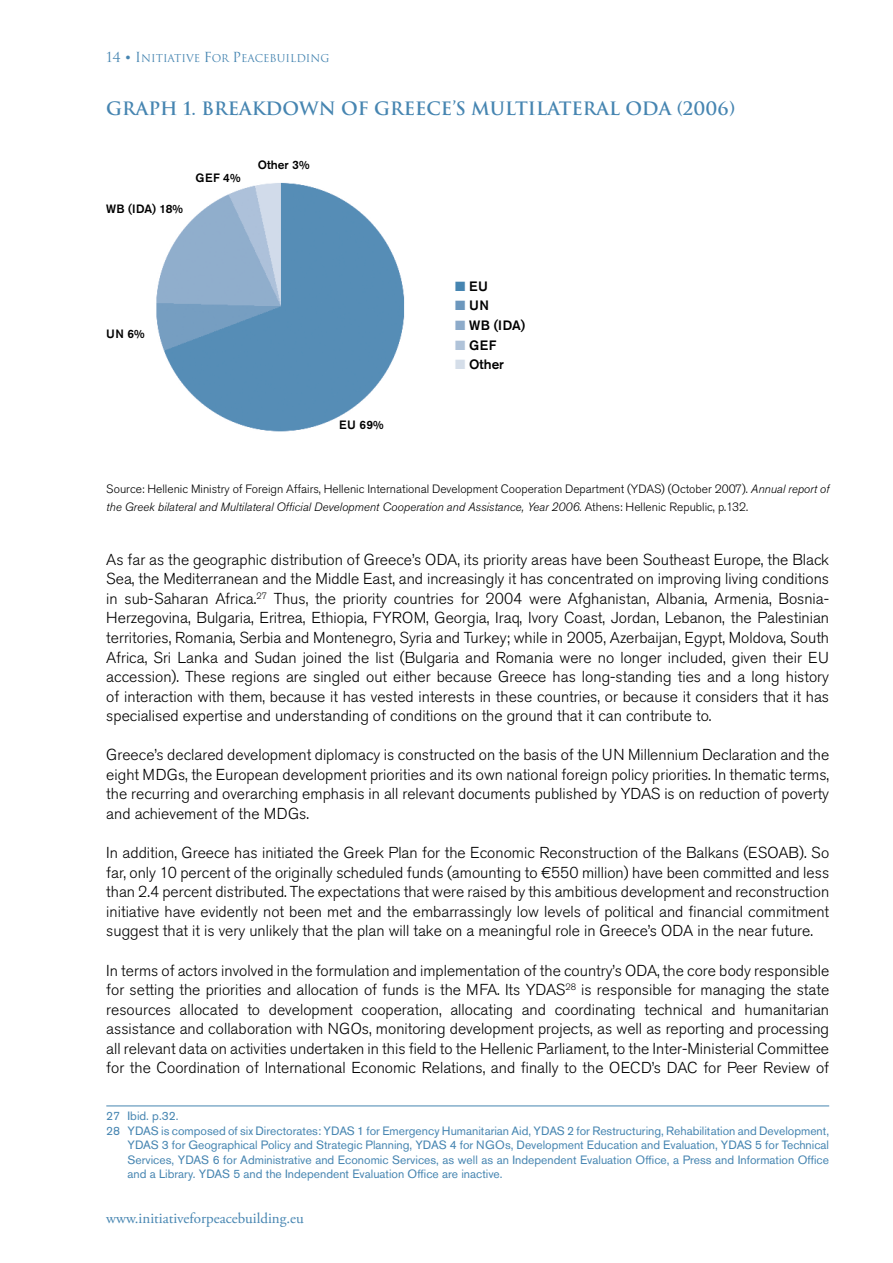
<style>
.page{position:relative;width:893px;height:1263px;background:#fff}
.page>*{position:absolute;margin:0;border:0;box-sizing:border-box;transform-origin:0 0}
.t1{font:700 18px "Trajan";color:#4685b1}
.t2{font:300 15.75px/19.5px "Akzidenz Grotesk Pro";color:#000;text-align:justify}
.t3{font:15px "Adobe Garamond Pro";color:#4685b1}
.t4{font:500 13.5px "Akzidenz Grotesk Pro";letter-spacing:.02em;color:#000}
.t5{font:12px "Akzidenz Grotesk Pro";color:#4685b1}
.t6{font:300 12px/18px "Akzidenz Grotesk Pro";color:#000}
.t7{font:500 12px "Akzidenz Grotesk Pro";letter-spacing:.02em;color:#000}
.t8{font:10.5px "Trajan";color:#4685b1}
.s1{font-size:13.5px}
.s2{font-family:"Adobe Garamond Pro";font-size:13.5px}
.s3{color:#4685b1}
.s4{color:#6c97bd}
.s5{color:#8dabca}
.s6{color:#b0c3d9}
.s7{color:#d5dee9}
.s8{font-style:italic}
</style>
<div class="page">
<hr style="left:106px;top:1105px;width:723px;height:1px;background:#4685b1">
<img style="left:156px;top:182px;width:249px;height:250px">
<p class="t8" style="left:106px;top:52px;width:225px"><span class="s1">14</span> <span class="s2">•</span> <span class="s1">I</span>NITIATIVE <span class="s1">F</span>OR <span class="s1">P</span>EACEBUILDING</p>
<p class="t1" style="left:106px;top:97px;width:631px">GRAPH 1. BREAKDOWN OF GREECE’S MULTILATERAL ODA (2006)</p>
<p class="t7" style="left:106px;top:201px;width:78px">WB (IDA) 18%</p>
<p class="t7" style="left:196px;top:170px;width:46px">GEF 4%</p>
<p class="t7" style="left:258px;top:157px;width:53px">Other 3%</p>
<p class="t7" style="left:106px;top:326px;width:40px">UN 6%</p>
<p class="t7" style="left:339px;top:417px;width:46px">EU 69%</p>
<p class="t4" style="left:455px;top:277px;width:35px"><span class="s3">■</span> EU</p>
<p class="t4" style="left:455px;top:297px;width:36px"><span class="s4">■</span> UN</p>
<p class="t4" style="left:455px;top:316px;width:72px"><span class="s5">■</span> WB (IDA)</p>
<p class="t4" style="left:455px;top:336px;width:43px"><span class="s6">■</span> GEF</p>
<p class="t4" style="left:455px;top:356px;width:51px"><span class="s7">■</span> Other</p>
<p class="t6" style="left:106px;top:480px;width:724px">Source: Hellenic Ministry of Foreign Affairs, Hellenic International Development Cooperation Department (YDAS) (October 2007). <span class="s8">Annual report of the Greek bilateral and Multilateral Official Development Cooperation and Assistance, Year 2006</span>. Athens: Hellenic Republic, p.132.</p>
<p class="t2" style="left:106px;top:549px;width:724px">As far as the geographic distribution of Greece’s ODA, its priority areas have been Southeast Europe, the Black Sea, the Mediterranean and the Middle East, and increasingly it has concentrated on improving living conditions in sub-Saharan Africa.<sup>27</sup> Thus, the priority countries for 2004 were Afghanistan, Albania, Armenia, Bosnia-Herzegovina, Bulgaria, Eritrea, Ethiopia, FYROM, Georgia, Iraq, Ivory Coast, Jordan, Lebanon, the Palestinian territories, Romania, Serbia and Montenegro, Syria and Turkey; while in 2005, Azerbaijan, Egypt, Moldova, South Africa, Sri Lanka and Sudan joined the list (Bulgaria and Romania were no longer included, given their EU accession). These regions are singled out either because Greece has long-standing ties and a long history of interaction with them, because it has vested interests in these countries, or because it considers that it has specialised expertise and understanding of conditions on the ground that it can contribute to.</p>
<p class="t2" style="left:106px;top:745px;width:724px">Greece’s declared development diplomacy is constructed on the basis of the UN Millennium Declaration and the eight MDGs, the European development priorities and its own national foreign policy priorities. In thematic terms, the recurring and overarching emphasis in all relevant documents published by YDAS is on reduction of poverty and achievement of the MDGs.</p>
<p class="t2" style="left:106px;top:843px;width:724px">In addition, Greece has initiated the Greek Plan for the Economic Reconstruction of the Balkans (ESOAB). So far, only 10 percent of the originally scheduled funds (amounting to €550 million) have been committed and less than 2.4 percent distributed. The expectations that were raised by this ambitious development and reconstruction initiative have evidently not been met and the embarrassingly low levels of political and financial commitment suggest that it is very unlikely that the plan will take on a meaningful role in Greece’s ODA in the near future.</p>
<p class="t2" style="left:106px;top:960px;width:724px">In terms of actors involved in the formulation and implementation of the country’s ODA, the core body responsible for setting the priorities and allocation of funds is the MFA. Its YDAS<sup>28</sup> is responsible for managing the state resources allocated to development cooperation, allocating and coordinating technical and humanitarian assistance and collaboration with NGOs, monitoring development projects, as well as reporting and processing all relevant data on activities undertaken in this field to the Hellenic Parliament, to the Inter-Ministerial Committee for the Coordination of International Economic Relations, and finally to the OECD’s DAC for Peer Review of</p>
<p class="t5" style="left:106px;top:1108px;width:74px">27 Ibid. p.32.</p>
<p class="t5" style="left:106px;top:1123px;width:724px">28 YDAS is composed of six Directorates: YDAS 1 for Emergency Humanitarian Aid, YDAS 2 for Restructuring, Rehabilitation and Development,</p>
<p class="t5" style="left:128px;top:1137px;width:703px">YDAS 3 for Geographical Policy and Strategic Planning, YDAS 4 for NGOs, Development Education and Evaluation, YDAS 5 for Technical</p>
<p class="t5" style="left:128px;top:1151px;width:703px">Services, YDAS 6 for Administrative and Economic Services, as well as an Independent Evaluation Office, a Press and Information Office</p>
<p class="t5" style="left:128px;top:1166px;width:377px">and a Library. YDAS 5 and the Independent Evaluation Office are inactive.</p>
<p class="t3" style="left:106px;top:1209px;width:199px">www.initiativeforpeacebuilding.eu</p>
</div>
